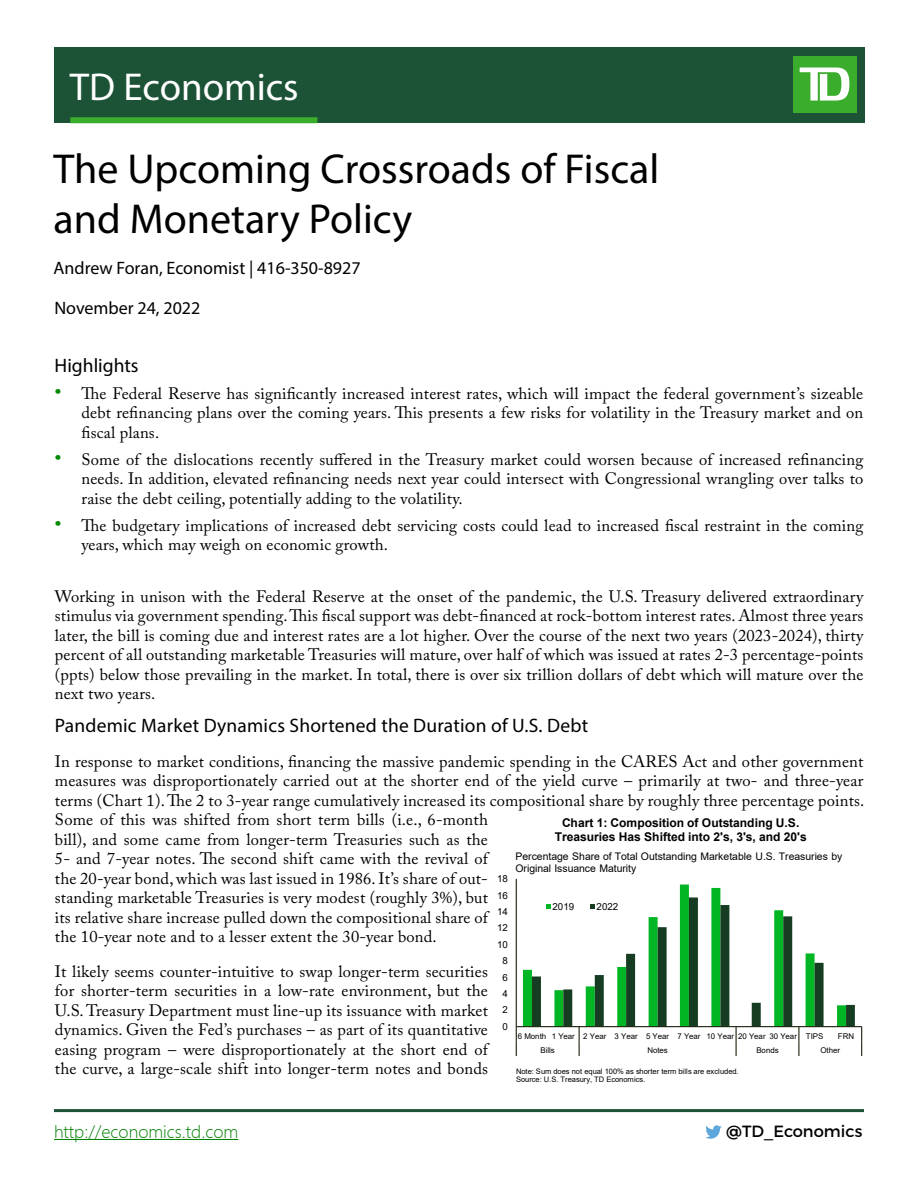
<style>
.page{position:relative;width:918px;height:1188px;background:#fff}
.page>*{position:absolute;margin:0;border:0;box-sizing:border-box;transform-origin:0 0}
.t1{font:42px/50.4px "Myriad Pro";color:#000}
.t2{font:39px "Myriad Pro";color:#fff}
.Subtitle{font:19.5px "Myriad Pro";letter-spacing:.01em;color:#000}
.Economist_Name{font:18px "Myriad Pro";color:#000}
.t3{font:18px "Webly Sleek UI Light";color:#038203}
.Date{font:18px "Myriad Pro";color:#000}
.Paragraph{font:16.5px/19.5px "Adobe Caslon Pro";letter-spacing:.01em;color:#000;text-align:justify}
.t4{font:16.2px "Montserrat";color:#000}
.t5{font:700 12px/13.6px "Arial";color:#000;text-align:center}
.t6{font:10.5px/12px "Arial";letter-spacing:-.005em;color:#000}
.t7{font:9.75px "Arial";color:#000}
.t8{font:7.95px "Arial";letter-spacing:-.01em;color:#000}
.t9{font:7.5px/8.7px "Arial";letter-spacing:-.01em;color:#000}
.s1{font-size:21px;color:#008a00}
</style>
<div class="page">
<div style="left:54px;top:47px;width:810px;height:76px;background:#1c5336"></div>
<div style="left:793px;top:56px;width:63px;height:57px;background:#3aad2c"></div>
<svg style="left:800px;top:68px;width:49px;height:33px"></svg>
<div style="left:70px;top:117px;width:248px;height:6px;background:#3aad2c"></div>
<svg style="left:705px;top:1125px;width:17px;height:14px"></svg>
<hr style="left:54px;top:1139px;width:184px;height:1px;background:#038203">
<hr style="left:54px;top:1109px;width:810px;height:3px;background:#1c5336">
<svg style="left:523px;top:885px;width:198px;height:141px"></svg>
<hr style="left:516px;top:879px;width:1px;height:148px;background:#1a230b">
<hr style="left:516px;top:1026px;width:346px;height:1px;background:#1a230b">
<svg style="left:516px;top:1027px;width:1px;height:29px"></svg>
<svg style="left:861px;top:1027px;width:1px;height:29px"></svg>
<svg style="left:532px;top:897px;width:323px;height:159px"></svg>
<h2 class="t2" style="left:70px;top:63px;width:230px">TD Economics</h2>
<p class="t1" style="left:54px;top:143px;width:607px">The Upcoming Crossroads of Fiscal and Monetary Policy</p>
<p class="Economist_Name" style="left:54px;top:257px;width:309px">Andrew Foran, Economist | 416-350-8927</p>
<p class="Date" style="left:54px;top:297px;width:148px">November 24, 2022</p>
<p class="Subtitle" style="left:54px;top:353px;width:86px">Highlights</p>
<p class="Paragraph" style="left:81px;top:383px;width:783px;text-indent:-27px"><span class="s1">•</span> The Federal Reserve has significantly increased interest rates, which will impact the federal government’s sizeable debt refinancing plans over the coming years. This presents a few risks for volatility in the Treasury market and on fiscal plans.</p>
<p class="Paragraph" style="left:81px;top:449px;width:783px;text-indent:-27px"><span class="s1">•</span> Some of the dislocations recently suffered in the Treasury market could worsen because of increased refinancing needs. In addition, elevated refinancing needs next year could intersect with Congressional wrangling over talks to raise the debt ceiling, potentially adding to the volatility.</p>
<p class="Paragraph" style="left:81px;top:515px;width:783px;text-indent:-27px"><span class="s1">•</span> The budgetary implications of increased debt servicing costs could lead to increased fiscal restraint in the coming years, which may weigh on economic growth.</p>
<p class="Paragraph" style="left:55px;top:586px;width:810px">Working in unison with the Federal Reserve at the onset of the pandemic, the U.S. Treasury delivered extraordinary stimulus via government spending. This fiscal support was debt-financed at rock-bottom interest rates. Almost three years later, the bill is coming due and interest rates are a lot higher. Over the course of the next two years (2023-2024), thirty percent of all outstanding marketable Treasuries will mature, over half of which was issued at rates 2-3 percentage-points (ppts) below those prevailing in the market. In total, there is over six trillion dollars of debt which will mature over the next two years.</p>
<p class="Subtitle" style="left:55px;top:714px;width:535px">Pandemic Market Dynamics Shortened the Duration of U.S. Debt</p>
<p class="Paragraph" style="left:55px;top:751px;width:811px;text-align:left">In response to market conditions, financing the massive pandemic spending in the CARES Act and other government measures was disproportionately carried out at the shorter end of the yield curve – primarily at two- and three-year terms (Chart 1). The 2 to 3-year range cumulatively increased its compositional share by roughly three percentage points.<br>Some of this was shifted from short term bills (i.e., 6-month<br>bill), and some came from longer-term Treasuries such as the<br>5- and 7-year notes. The second shift came with the revival of<br>the 20-year bond, which was last issued in 1986. It’s share of out-<br>standing marketable Treasuries is very modest (roughly 3%), but<br>its relative share increase pulled down the compositional share of<br>the 10-year note and to a lesser extent the 30-year bond.</p>
<p class="Paragraph" style="left:55px;top:961px;width:435px">It likely seems counter-intuitive to swap longer-term securities for shorter-term securities in a low-rate environment, but the U.S. Treasury Department must line-up its issuance with market dynamics. Given the Fed’s purchases – as part of its quantitative easing program – were disproportionately at the short end of the curve, a large-scale shift into longer-term notes and bonds</p>
<p class="t5" style="left:555px;top:816px;width:253px">Chart 1: Composition of Outstanding U.S.<br>Treasuries Has Shifted into 2's, 3's, and 20's</p>
<p class="t6" style="left:516px;top:851px;width:328px">Percentage Share of Total Outstanding Marketable U.S. Treasuries by<br>Original Issuance Maturity</p>
<p class="t7" style="left:497px;top:872px;width:12px">18</p>
<p class="t7" style="left:497px;top:888px;width:12px">16</p>
<p class="t7" style="left:553px;top:900px;width:23px">2019</p>
<p class="t7" style="left:597px;top:900px;width:23px">2022</p>
<p class="t7" style="left:497px;top:905px;width:12px">14</p>
<p class="t7" style="left:497px;top:921px;width:12px">12</p>
<p class="t7" style="left:497px;top:938px;width:12px">10</p>
<p class="t7" style="left:502px;top:954px;width:7px">8</p>
<p class="t7" style="left:502px;top:970px;width:7px">6</p>
<p class="t7" style="left:502px;top:987px;width:7px">4</p>
<p class="t7" style="left:502px;top:1003px;width:7px">2</p>
<p class="t7" style="left:502px;top:1020px;width:7px">0</p>
<p class="t8" style="left:518px;top:1030px;width:307px">6 Month 1 Year 2 Year 3 Year 5 Year 7 Year 10 Year 20 Year 30 Year TIPS</p>
<p class="t8" style="left:838px;top:1030px;width:18px">FRN</p>
<p class="t8" style="left:540px;top:1045px;width:16px">Bills</p>
<p class="t8" style="left:647px;top:1045px;width:22px">Notes</p>
<p class="t8" style="left:756px;top:1045px;width:24px">Bonds</p>
<p class="t8" style="left:821px;top:1045px;width:21px">Other</p>
<p class="t9" style="left:516px;top:1067px;width:224px">Note: Sum does not equal 100% as shorter term bills are excluded.<br>Source: U.S. Treasury, TD Economics.</p>
<p class="t3" style="left:54px;top:1121px;width:186px">http://economics.td.com</p>
<p class="t4" style="left:726px;top:1121px;width:138px">@TD_Economics</p>
</div>
